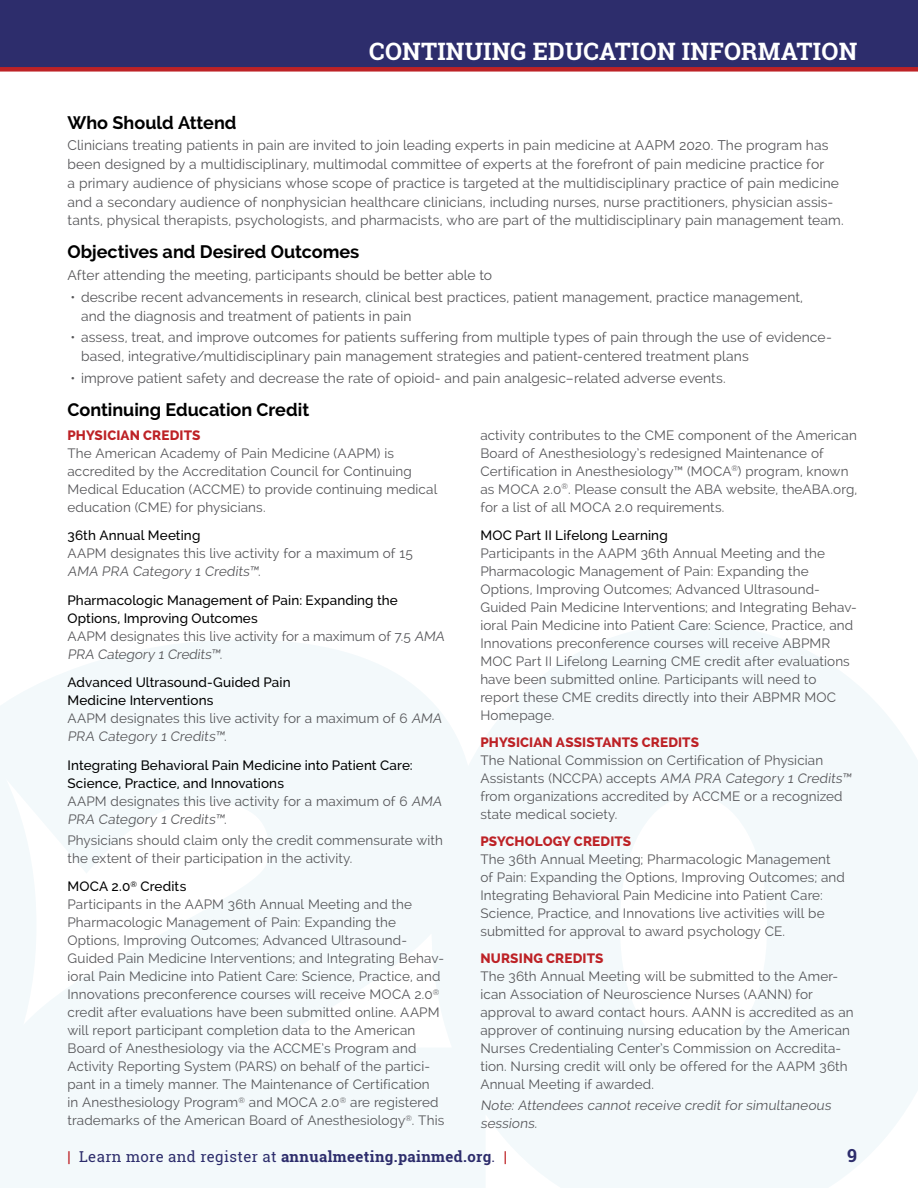
<style>
.page{position:relative;width:918px;height:1188px;background:#fff}
.page>*{position:absolute;margin:0;border:0;box-sizing:border-box;transform-origin:0 0}
.t1{font:700 24px "Roboto Slab";letter-spacing:.01em;color:#fff}
.t2{font:700 18px "Raleway";color:#000}
.t3{font:700 18px "Roboto Slab";color:#2d2d6c}
.t4{font:700 15px "Roboto Slab";letter-spacing:.025em;color:#2d2d6c}
.t5{font:13.8px/18.8px "Raleway";letter-spacing:.01em;color:#565659}
.t6{font:13.5px/18px "Raleway";letter-spacing:.01em;color:#565659}
.t7{font:500 13.5px/18px "Raleway";letter-spacing:.01em;color:#000}
.t8{font:800 13.5px "Raleway";letter-spacing:.01em;color:#bd2226}
.s1{font-weight:500;color:#000}
.s2{color:#bd2226}
.s3{font-weight:400}
</style>
<div class="page">
<div style="left:0;top:0;width:918px;height:69px;background:#2d2d6c"></div>
<div style="left:0;top:67px;width:918px;height:5px;background:#bd2226"></div>
<svg style="left:37px;top:624px;width:881px;height:564px;fill:#f3f9fb"></svg>
<svg style="left:0;top:685px;width:37px;height:503px"></svg>
<h1 class="t1" style="left:369px;top:35px;width:33px">CONTIN</h1>
<h1 class="t1" style="left:465px;top:35px;width:34px">UING</h1>
<h1 class="t1" style="left:533px;top:35px;width:67px">EDUCATION</h1>
<h1 class="t1" style="left:682px;top:35px;width:94px">INFORMATION</h1>
<h2 class="t2" style="left:68px;top:112px;width:171px">Who Should Attend</h2>
<p class="t5" style="left:68px;top:136px;width:778px">Clinicians treating patients in pain are invited to join leading experts in pain medicine at AAPM 2020. The program has been designed by a multidisciplinary, multimodal committee of experts at the forefront of pain medicine practice for<br>a primary audience of physicians whose scope of practice is targeted at the multidisciplinary practice of pain medicine and a secondary audience of nonphysician healthcare clinicians, including nurses, nurse practitioners, physician assis&shy;tants, physical therapists, psychologists, and pharmacists, who are part of the multidisciplinary pain management team.</p>
<h2 class="t2" style="left:68px;top:242px;width:293px">Objectives and Desired Outcomes</h2>
<p class="t5" style="left:68px;top:266px;width:426px">After attending the meeting, participants should be better able to</p>
<p class="t5" style="left:81px;top:288px;width:724px;text-indent:-11px">• describe recent advancements in research, clinical best practices, patient management, practice management, and the diagnosis and treatment of patients in pain</p>
<p class="t5" style="left:81px;top:328px;width:752px;text-indent:-11px">• assess, treat, and improve outcomes for patients suffering from multiple types of pain through the use of evidence&shy;based, integrative/multidisciplinary pain management strategies and patient-centered treatment plans</p>
<p class="t5" style="left:70px;top:369px;width:657px">• improve patient safety and decrease the rate of opioid- and pain analgesic–related adverse events.</p>
<h2 class="t2" style="left:68px;top:399px;width:243px">Continuing Education Credit</h2>
<p class="t8" style="left:68px;top:427px;width:134px">PHYSICIAN CREDITS</p>
<p class="t6" style="left:68px;top:444px;width:371px">The American Academy of Pain Medicine (AAPM) is accredited by the Accreditation Council for Continuing Medical Education (ACCME) to provide continuing medical education (CME) for physicians.</p>
<p class="t7" style="left:68px;top:526px;width:134px">36th Annual Meeting</p>
<p class="t6" style="left:68px;top:544px;width:347px">AAPM designates this live activity for a maximum of 15<br>AMA PRA Category 1 Credits™.</p>
<p class="t7" style="left:67px;top:591px;width:332px">Pharmacologic Management of Pain: Expanding the<br>Options, Improving Outcomes</p>
<p class="t6" style="left:67px;top:627px;width:381px">AAPM designates this live activity for a maximum of 7.5 AMA<br>PRA Category 1 Credits™.</p>
<p class="t7" style="left:67px;top:674px;width:225px">Advanced Ultrasound-Guided Pain<br>Medicine Interventions</p>
<p class="t6" style="left:67px;top:709px;width:378px">AAPM designates this live activity for a maximum of 6 AMA<br>PRA Category 1 Credits™.</p>
<p class="t7" style="left:67px;top:756px;width:347px">Integrating Behavioral Pain Medicine into Patient Care:<br>Science, Practice, and Innovations</p>
<p class="t6" style="left:67px;top:792px;width:378px">AAPM designates this live activity for a maximum of 6 AMA<br>PRA Category 1 Credits™.</p>
<p class="t6" style="left:67px;top:831px;width:377px">Physicians should claim only the credit commensurate with the extent of their participation in the activity.</p>
<p class="t6" style="left:67px;top:877px;width:378px"><span class="s1">MOCA 2.0</span><sup>®</sup> <span class="s1">Credits<br></span>Participants in the AAPM 36th Annual Meeting and the Pharmacologic Management of Pain: Expanding the Options, Improving Outcomes; Advanced Ultrasound-Guided Pain Medicine Interventions; and Integrating Behav&shy;ioral Pain Medicine into Patient Care: Science, Practice, and Innovations preconference courses will receive MOCA 2.0<sup>® </sup>credit after evaluations have been submitted online. AAPM will report participant completion data to the American Board of Anesthesiology via the ACCME’s Program and Activity Reporting System (PARS) on behalf of the partici&shy;pant in a timely manner. The Maintenance of Certification<br>in Anesthesiology Program<sup>®</sup> and MOCA 2.0<sup>®</sup> are registered trademarks of the American Board of Anesthesiology<sup>®</sup>. This</p>
<p class="t6" style="left:480px;top:426px;width:378px">activity contributes to the CME component of the American Board of Anesthesiology’s redesigned Maintenance of Certification in Anesthesiology™ (MOCA<sup>®</sup>) program, known as MOCA 2.0<sup>®</sup>. Please consult the ABA website, theABA.org, for a list of all MOCA 2.0 requirements.</p>
<p class="t7" style="left:480px;top:527px;width:189px">MOC Part II Lifelong Learning</p>
<p class="t6" style="left:480px;top:544px;width:378px">Participants in the AAPM 36th Annual Meeting and the Pharmacologic Management of Pain: Expanding the Options, Improving Outcomes; Advanced Ultrasound-Guided Pain Medicine Interventions; and Integrating Behav&shy;ioral Pain Medicine into Patient Care: Science, Practice, and Innovations preconference courses will receive ABPMR MOC Part II Lifelong Learning CME credit after evaluations have been submitted online. Participants will need to report these CME credits directly into their ABPMR MOC Homepage.</p>
<p class="t8" style="left:480px;top:735px;width:220px">PHYSICIAN ASSISTANTS CREDITS</p>
<p class="t6" style="left:480px;top:751px;width:375px">The National Commission on Certification of Physician Assistants (NCCPA) accepts AMA PRA Category 1 Credits™ from organizations accredited by ACCME or a recognized state medical society.</p>
<p class="t8" style="left:480px;top:834px;width:152px">PSYCHOLOGY CREDITS</p>
<p class="t6" style="left:480px;top:850px;width:366px">The 36th Annual Meeting; Pharmacologic Management of Pain: Expanding the Options, Improving Outcomes; and Integrating Behavioral Pain Medicine into Patient Care:<br>Science, Practice, and Innovations live activities will be submitted for approval to award psychology CE.</p>
<p class="t8" style="left:480px;top:951px;width:125px">NURSING CREDITS</p>
<p class="t6" style="left:480px;top:967px;width:375px">The 36th Annual Meeting will be submitted to the Amer&shy;ican Association of Neuroscience Nurses (AANN) for approval to award contact hours. AANN is accredited as an approver of continuing nursing education by the American Nurses Credentialing Center’s Commission on Accredita&shy;tion. Nursing credit will only be offered for the AAPM 36th Annual Meeting if awarded.</p>
<p class="t6" style="left:480px;top:1096px;width:354px">Note: Attendees cannot receive credit for simultaneous sessions.</p>
<p class="t4" style="left:68px;top:1146px;width:441px"><span class="s2">|</span> <span class="s3">Learn more and register at</span> ANNUALMEETING.PAINMED.ORG<span class="s3">.</span> <span class="s2">|</span></p>
<h2 class="t3" style="left:847px;top:1143px;width:12px">9</h2>
</div>
